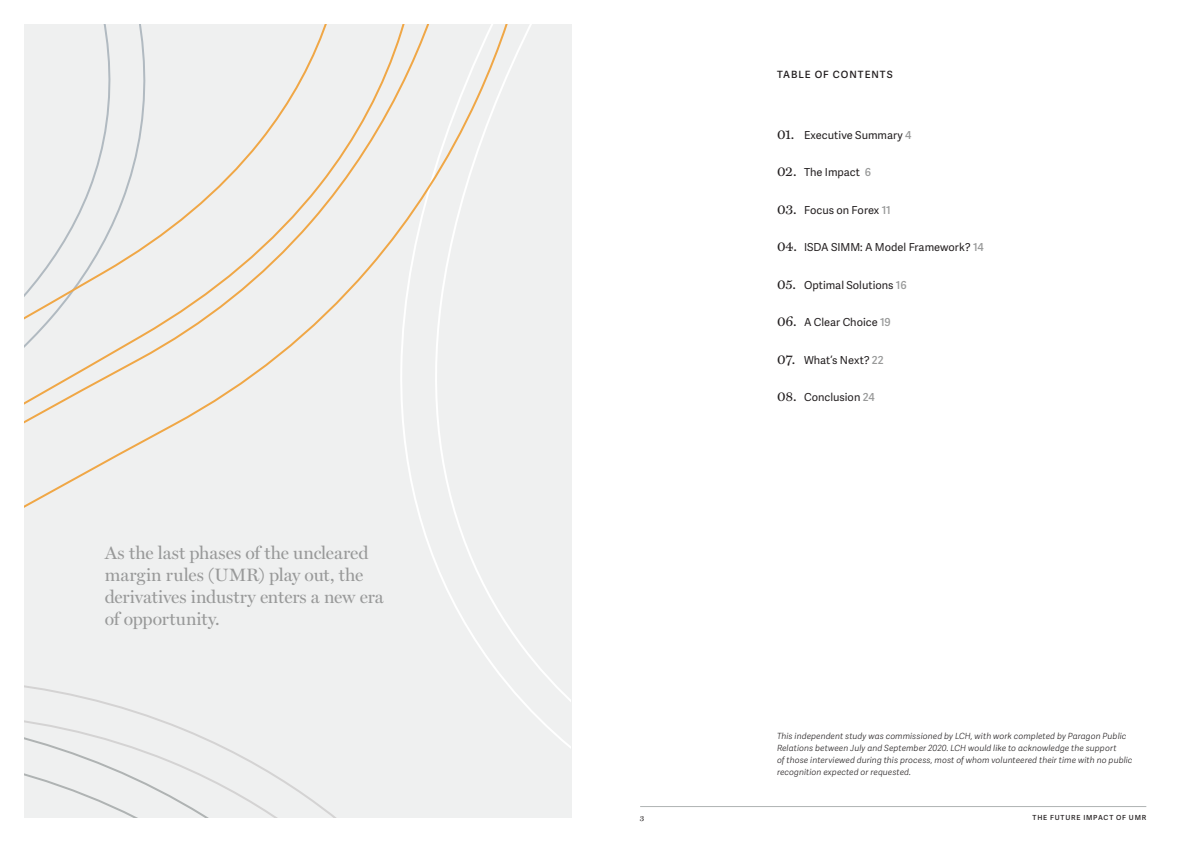
<style>
.page{position:relative;width:1191px;height:842px;background:#fff}
.page>*{position:absolute;margin:0;border:0;box-sizing:border-box;transform-origin:0 0}
.Pull_Quote{font:18px/22px "Miller Display";letter-spacing:-.005em;color:#989999}
.TOC_Chapter_Names{font:11px "Adelle Sans";color:#231f20}
.TOC_Title{font:600 10px "Adelle Sans";letter-spacing:.105em;color:#231f20}
.Source{font:italic 300 8.5px/12px "Adelle Sans";letter-spacing:.01em;color:#231f20}
.t1{font:8px "Miller Text";color:#231f20}
.t2{font:600 7px "Adelle Sans";letter-spacing:.115em;color:#231f20}
.s1{font-family:"Miller Text";font-size:14px}
.s2{font-weight:600;color:#989999}
</style>
<div class="page">
<hr style="left:640px;top:806px;width:506px;height:1px;background:#afb3b3">
<div style="left:24px;top:24px;width:547px;height:794px;background:#eff0f0"></div>
<svg style="left:24px;top:705px;width:311px;height:112px"></svg>
<svg style="left:24px;top:25px;width:507px;height:629px"></svg>
<p class="Pull_Quote" style="left:105px;top:542px;width:280px">As the last phases of the uncleared margin rules (UMR) play out, the derivatives industry enters a new era of opportunity.</p>
<p class="TOC_Title" style="left:777px;top:68px;width:117px">TABLE OF CONTENTS</p>
<p class="TOC_Chapter_Names" style="left:777px;top:127px;width:136px"><span class="s1">01.</span> Executive Summary <span class="s2">4</span></p>
<p class="TOC_Chapter_Names" style="left:777px;top:165px;width:95px"><span class="s1">02.</span> The Impact <span class="s2">6</span></p>
<p class="TOC_Chapter_Names" style="left:777px;top:202px;width:115px"><span class="s1">03.</span> Focus on Forex <span class="s2">11</span></p>
<p class="TOC_Chapter_Names" style="left:777px;top:240px;width:208px"><span class="s1">04.</span> ISDA SIMM: A Model Framework? <span class="s2">14</span></p>
<p class="TOC_Chapter_Names" style="left:777px;top:277px;width:131px"><span class="s1">05.</span> Optimal Solutions <span class="s2">16</span></p>
<p class="TOC_Chapter_Names" style="left:777px;top:315px;width:115px"><span class="s1">06.</span> A Clear Choice <span class="s2">19</span></p>
<p class="TOC_Chapter_Names" style="left:777px;top:352px;width:108px"><span class="s1">07.</span> What’s Next? <span class="s2">22</span></p>
<p class="TOC_Chapter_Names" style="left:777px;top:390px;width:99px"><span class="s1">08.</span> Conclusion <span class="s2">24</span></p>
<p class="Source" style="left:777px;top:729px;width:357px">This independent study was commissioned by LCH, with work completed by Paragon Public Relations between July and September 2020. LCH would like to acknowledge the support<br>of those interviewed during this process, most of whom volunteered their time with no public recognition expected or requested.</p>
<p class="t1" style="left:639px;top:813px;width:6px">3</p>
<p class="t2" style="left:1032px;top:813px;width:115px">THE FUTURE IMPACT OF UMR</p>
</div>
